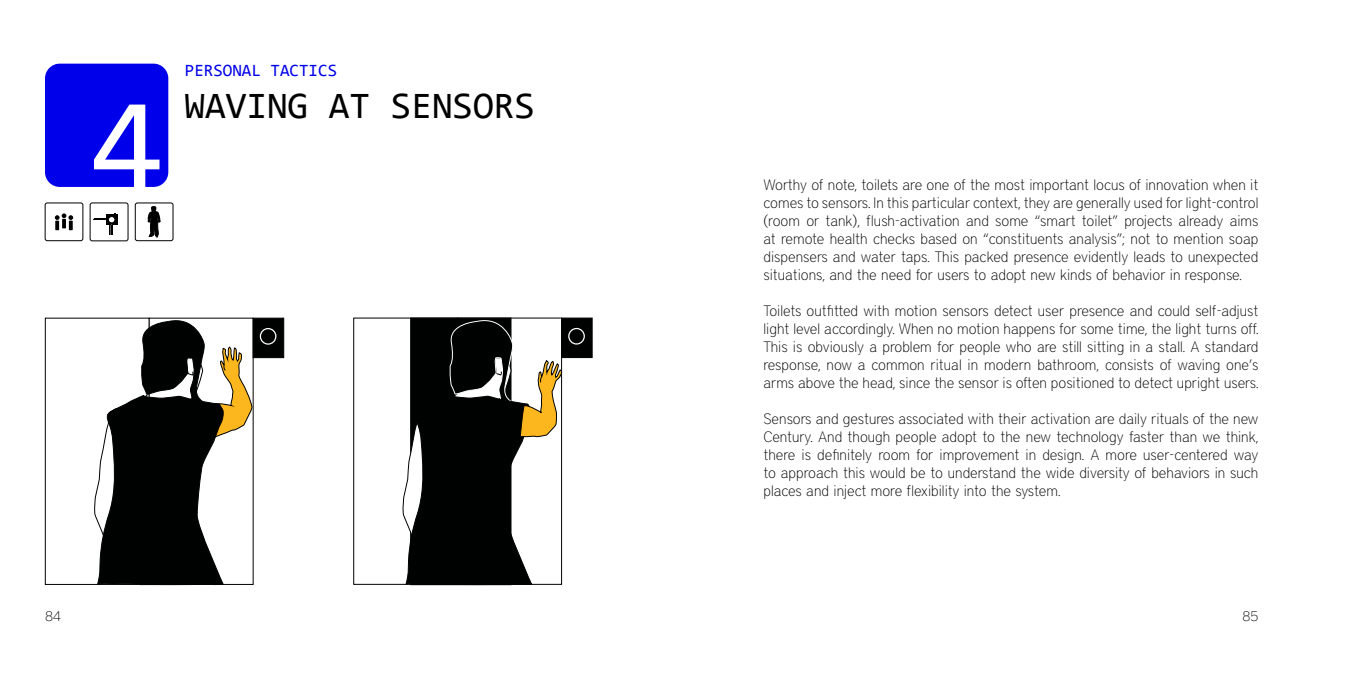
<style>
.page{position:relative;width:1350px;height:675px;background:#fff}
.page>*{position:absolute;margin:0;border:0;box-sizing:border-box;transform-origin:0 0}
.t1{font:130.25px "Consolas";color:#fff}
.t2{font:37.5px "Consolas";color:#000}
.t3{font:17.38px "Consolas";color:#0000ea}
.t4{font:100 15px/18px "District";color:#000;text-align:justify}
.t5{font:100 13.75px "District";color:#000}
</style>
<div class="page">
<div style="left:45px;top:318px;width:105px;height:267px;background:#fff;border:1px solid #000101"></div>
<svg style="left:94px;top:317px;width:158px;height:269px"></svg>
<div style="left:253px;top:318px;width:31px;height:40px;background:#000101;border:1px solid #000101"></div>
<div style="left:260px;top:328px;width:16px;height:17px;border:1px solid #fff;border-radius:50%"></div>
<div style="left:353px;top:318px;width:105px;height:267px;background:#fff;border:1px solid #000101"></div>
<svg style="left:402px;top:317px;width:160px;height:269px"></svg>
<div style="left:561px;top:318px;width:31px;height:40px;background:#000101"></div>
<div style="left:568px;top:328px;width:17px;height:17px;border:1px solid #fff;border-radius:50%"></div>
<div style="left:45px;top:203px;width:38px;height:38px;border:1px solid #000;border-radius:2px"></div>
<svg style="left:55px;top:213px;width:18px;height:17px"></svg>
<div style="left:90px;top:203px;width:38px;height:38px;border:1px solid #000;border-radius:2px"></div>
<div style="left:106px;top:215px;width:12px;height:10px;background:#000"></div>
<svg style="left:94px;top:213px;width:22px;height:22px"></svg>
<div style="left:135px;top:203px;width:38px;height:38px;border:1px solid #000;border-radius:2px"></div>
<svg style="left:148px;top:206px;width:12px;height:31px"></svg>
<div style="left:45px;top:64px;width:123px;height:123px;background:#0000ea;border-radius:15px"></div>
<h1 class="t1" style="left:91px;top:91px;width:73px">4</h1>
<p class="t3" style="left:185px;top:64px;width:154px">PERSONAL TACTICS</p>
<h2 class="t2" style="left:185px;top:90px;width:352px">WAVING AT SENSORS</h2>
<p class="t4" style="left:763px;top:176px;width:497px">Worthy of note, toilets are one of the most important locus of innovation when it comes to sensors. In this particular context, they are generally used for light-control (room or tank), flush-activation and some “smart toilet” projects already aims at remote health checks based on “constituents analysis”; not to mention soap dispensers and water taps. This packed presence evidently leads to unexpected situations, and the need for users to adopt new kinds of behavior in response.</p>
<p class="t4" style="left:763px;top:302px;width:497px">Toilets outfitted with motion sensors detect user presence and could self-adjust light level accordingly. When no motion happens for some time, the light turns off.<br>This is obviously a problem for people who are still sitting in a stall. A standard response, now a common ritual in modern bathroom, consists of waving one’s arms above the head, since the sensor is often positioned to detect upright users.</p>
<p class="t4" style="left:763px;top:410px;width:496px">Sensors and gestures associated with their activation are daily rituals of the new Century. And though people adopt to the new technology faster than we think, there is definitely room for improvement in design. A more user-centered way to approach this would be to understand the wide diversity of behaviors in such places and inject more flexibility into the system.</p>
<p class="t5" style="left:45px;top:608px;width:18px">84</p>
<p class="t5" style="left:1243px;top:608px;width:17px">85</p>
</div>
